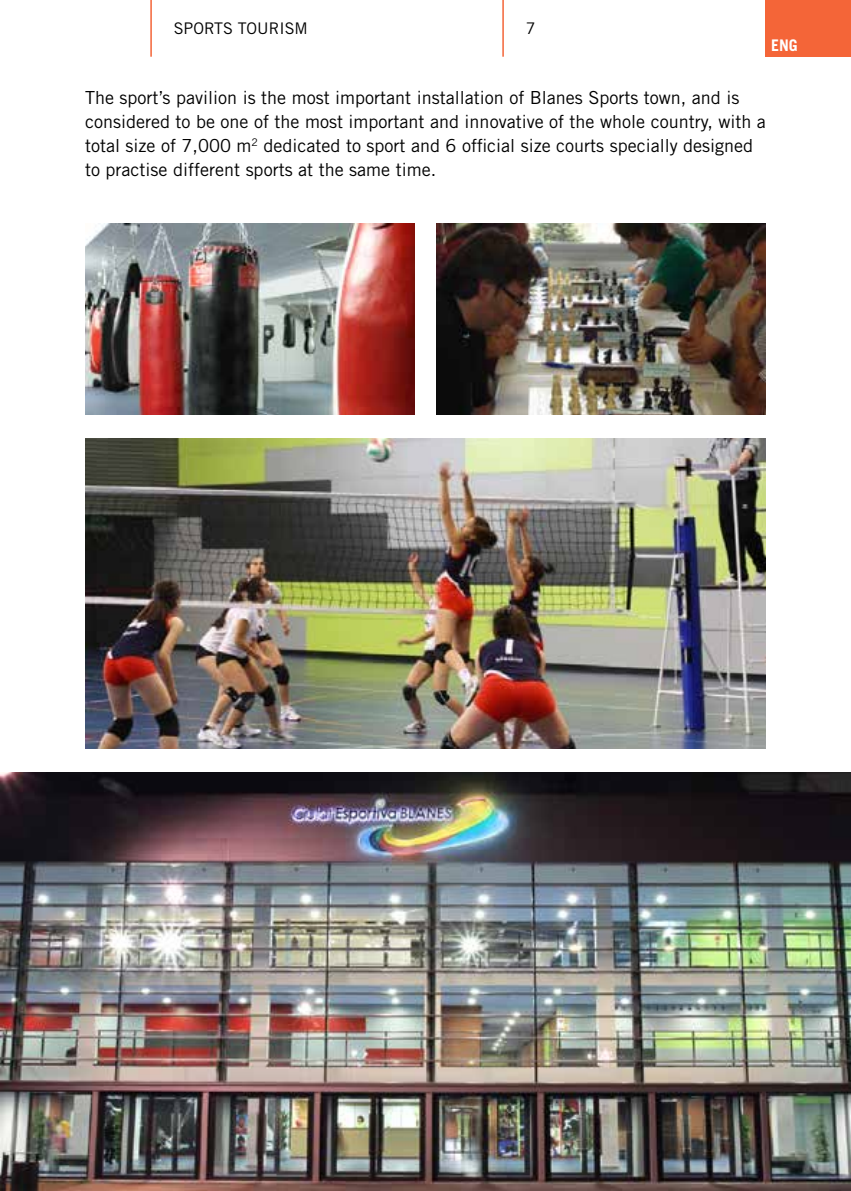
<style>
.page{position:relative;width:851px;height:1191px;background:#fff}
.page>*{position:absolute;margin:0;border:0;box-sizing:border-box;transform-origin:0 0}
.t1{font:18px/23.8px "Trade Gothic LT Std";color:#000}
.t2{font:16px "Trade Gothic LT Std";color:#000}
.t3{font:700 16px "Trade Gothic LT Std";color:#fff}
</style>
<div class="page">
<img style="left:0;top:772px;width:850px;height:419px">
<img style="left:85px;top:224px;width:329px;height:190px">
<img style="left:437px;top:224px;width:328px;height:190px">
<img style="left:85px;top:438px;width:680px;height:310px">
<div style="left:765px;top:0;width:85px;height:57px;background:#f46538"></div>
<hr style="left:150px;top:0;width:2px;height:57px;background:#f46538">
<hr style="left:502px;top:0;width:1px;height:57px;background:#f46538">
<p class="t2" style="left:174px;top:19px;width:136px">SPORTS TOURISM</p>
<p class="t2" style="left:525px;top:19px;width:11px">7</p>
<p class="t3" style="left:771px;top:35px;width:28px">ENG</p>
<p class="t1" style="left:85px;top:86px;width:682px">The sport’s pavilion is the most important installation of Blanes Sports town, and is considered to be one of the most important and innovative of the whole country, with a total size of 7,000 m<sup>2</sup> dedicated to sport and 6 official size courts specially designed to practise different sports at the same time.</p>
</div>
